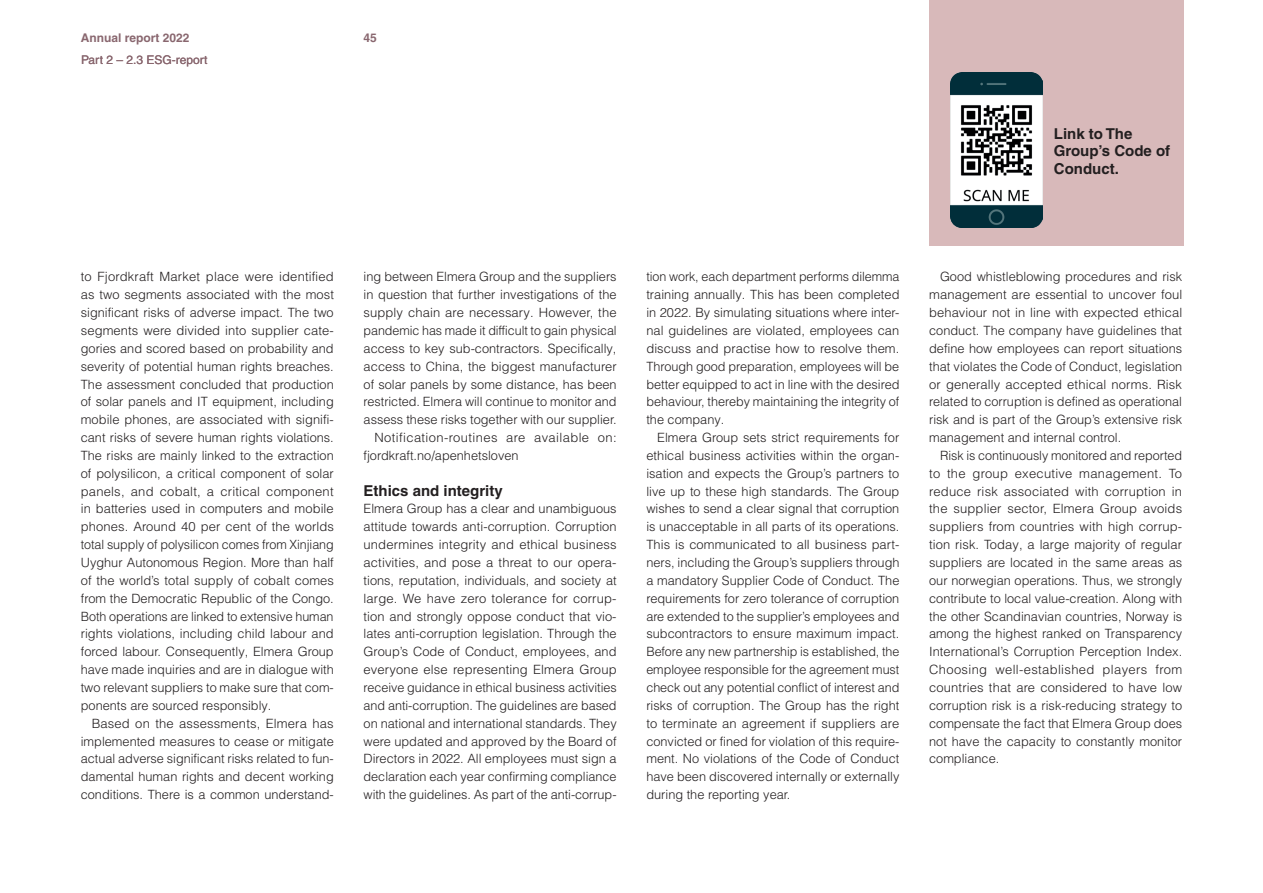
<style>
.page{position:relative;width:1263px;height:893px;background:#fff}
.page>*{position:absolute;margin:0;border:0;box-sizing:border-box;transform-origin:0 0}
.t1{font:700 15px/17.9px "Helvetica LT Pro";color:#231f20}
.t2{font:300 12.75px/17.9px "Helvetica LT Pro";color:#231f20;text-align:justify}
.t3{font:300 12.75px "Helvetica LT Pro";letter-spacing:.03em;color:#231f20}
.t4{font:12px "Helvetica LT Pro";color:#89676f}
.t5{font:700 12px "Helvetica LT Pro";color:#89676f}
</style>
<div class="page">
<div style="left:929px;top:0;width:254px;height:246px;background:#d8b9ba"></div>
<img style="left:951px;top:73px;width:91px;height:155px">
<p class="t5" style="left:81px;top:30px;width:110px">Annual report 2022</p>
<p class="t5" style="left:364px;top:30px;width:15px">45</p>
<p class="t4" style="left:81px;top:53px;width:128px">Part 2 – 2.3 ESG-report</p>
<p class="t1" style="left:1054px;top:124px;width:118px">Link to The<br>Group’s Code of<br>Conduct.</p>
<p class="t2" style="left:81px;top:268px;width:255px">to Fjordkraft Market place were identified as two segments associated with the most significant risks of adverse impact. The two segments were divided into supplier cate&shy;gories and scored based on probability and severity of potential human rights breaches.<br>The assessment concluded that production of solar panels and IT equipment, including mobile phones, are associated with signifi&shy;cant risks of severe human rights violations.<br>The risks are mainly linked to the extraction of polysilicon, a critical component of solar panels, and cobalt, a critical component in batteries used in computers and mobile phones. Around 40 per cent of the worlds total supply of polysilicon comes from Xinjiang Uyghur Autonomous Region. More than half of the world’s total supply of cobalt comes from the Democratic Republic of the Congo.<br>Both operations are linked to extensive human rights violations, including child labour and forced labour. Consequently, Elmera Group have made inquiries and are in dialogue with two relevant suppliers to make sure that com&shy;ponents are sourced responsibly.</p>
<p class="t2" style="left:81px;top:714px;width:255px;text-indent:11px">Based on the assessments, Elmera has implemented measures to cease or mitigate actual adverse significant risks related to fun&shy;damental human rights and decent working conditions. There is a common understand-</p>
<p class="t2" style="left:364px;top:268px;width:255px">ing between Elmera Group and the suppliers</p>
<p class="t2" style="left:364px;top:286px;width:254px">in question that further investigations of the</p>
<p class="t2" style="left:364px;top:304px;width:254px">supply chain are necessary. However, the</p>
<p class="t2" style="left:364px;top:321px;width:255px">pandemic has made it difficult to gain physical</p>
<p class="t2" style="left:364px;top:339px;width:254px">access to key sub-contractors. Specifically,</p>
<p class="t2" style="left:364px;top:357px;width:255px">access to China, the biggest manufacturer</p>
<p class="t2" style="left:364px;top:375px;width:255px">of solar panels by some distance, has been</p>
<p class="t2" style="left:364px;top:393px;width:255px">restricted. Elmera will continue to monitor and</p>
<p class="t2" style="left:364px;top:411px;width:255px">assess these risks together with our supplier.</p>
<p class="t3" style="left:374px;top:430px;width:244px">Notification-routines are available on:</p>
<p class="t2" style="left:364px;top:446px;width:156px">fjordkraft.no/apenhetsloven</p>
<p class="t1" style="left:364px;top:481px;width:141px">Ethics and integrity</p>
<p class="t2" style="left:364px;top:500px;width:255px">Elmera Group has a clear and unambiguous attitude towards anti-corruption. Corruption undermines integrity and ethical business activities, and pose a threat to our opera&shy;tions, reputation, individuals, and society at large. We have zero tolerance for corrup&shy;tion and strongly oppose conduct that vio&shy;lates anti-corruption legislation. Through the Group’s Code of Conduct, employees, and everyone else representing Elmera Group receive guidance in ethical business activities and anti-corruption. The guidelines are based on national and international standards. They were updated and approved by the Board of Directors in 2022. All employees must sign a declaration each year confirming compliance with the guidelines. As part of the anti-corrup-</p>
<p class="t2" style="left:646px;top:268px;width:255px">tion work, each department performs dilemma training annually. This has been completed in 2022. By simulating situations where inter&shy;nal guidelines are violated, employees can discuss and practise how to resolve them.<br>Through good preparation, employees will be better equipped to act in line with the desired behaviour, thereby maintaining the integrity of the company.</p>
<p class="t2" style="left:646px;top:428px;width:255px;text-indent:11px">Elmera Group sets strict requirements for ethical business activities within the organ&shy;isation and expects the Group’s partners to live up to these high standards. The Group wishes to send a clear signal that corruption is unacceptable in all parts of its operations.<br>This is communicated to all business part&shy;ners, including the Group’s suppliers through a mandatory Supplier Code of Conduct. The requirements for zero tolerance of corruption are extended to the supplier’s employees and subcontractors to ensure maximum impact.<br>Before any new partnership is established, the employee responsible for the agreement must check out any potential conflict of interest and risks of corruption. The Group has the right to terminate an agreement if suppliers are convicted or fined for violation of this require&shy;ment. No violations of the Code of Conduct have been discovered internally or externally during the reporting year.</p>
<p class="t2" style="left:929px;top:268px;width:255px;text-indent:11px">Good whistleblowing procedures and risk management are essential to uncover foul behaviour not in line with expected ethical conduct. The company have guidelines that define how employees can report situations that violates the Code of Conduct, legislation or generally accepted ethical norms. Risk related to corruption is defined as operational risk and is part of the Group’s extensive risk management and internal control.</p>
<p class="t2" style="left:929px;top:446px;width:255px;text-indent:11px">Risk is continuously monitored and reported to the group executive management. To reduce risk associated with corruption in the supplier sector, Elmera Group avoids suppliers from countries with high corrup&shy;tion risk. Today, a large majority of regular suppliers are located in the same areas as our norwegian operations. Thus, we strongly contribute to local value-creation. Along with the other Scandinavian countries, Norway is among the highest ranked on Transparency International’s Corruption Perception Index.<br>Choosing well-established players from countries that are considered to have low corruption risk is a risk-reducing strategy to compensate the fact that Elmera Group does not have the capacity to constantly monitor compliance.</p>
</div>
